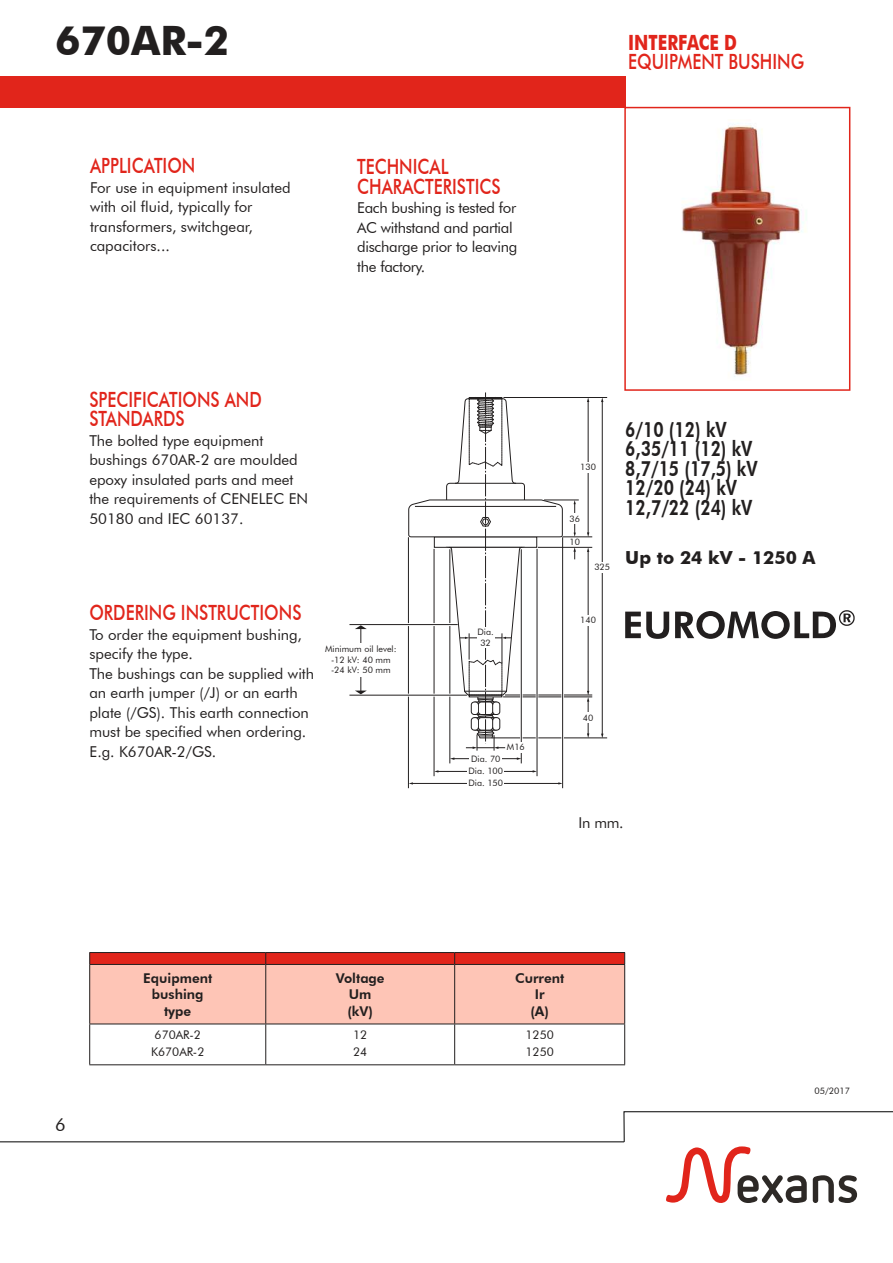
<style>
.page{position:relative;width:893px;height:1263px;background:#fff}
.page>*{position:absolute;margin:0;border:0;box-sizing:border-box;transform-origin:0 0}
.t1{font:700 40.5px "Futura ABT";color:#221f1f}
.t2{font:500 21px/19.5px "Futura BT";color:#e1251b;scale:.8 1}
.t3{font:800 21px/19.5px "Futura ABT";color:#221f1f;scale:.8 1}
.t4{font:700 21px "Futura BT";color:#e1251b;scale:.8 1}
.t5{font:700 18px "Futura ABT";color:#221f1f}
.t6{font:18px "Futura ABT";color:#221f1f}
.t7{font:15px/19.5px "Futura ABT";color:#221f1f}
.t8{font:15px/19.5px "Futura ABT";letter-spacing:-.02em;color:#221f1f}
.t9{font:800 13.5px/16.2px "Futura ABT";color:#221f1f;text-align:center}
.t10{font:12px/17.2px "Futura ABT";color:#221f1f}
.t11{font:9px "Futura ABT";color:#221f1f}
.t12{font:8.85px/10.6px "Futura ABT";color:#221f1f;text-align:center}
</style>
<div class="page">
<div style="left:0;top:76px;width:625px;height:32px;background:#e1251b"></div>
<svg style="left:623px;top:1111px;width:270px;height:92px"></svg>
<hr style="left:0;top:1141px;width:624px;height:1px;background:#000">
<hr style="left:89px;top:1024px;width:1px;height:40px;background:#221f1f">
<hr style="left:265px;top:1024px;width:1px;height:40px;background:#221f1f">
<hr style="left:454px;top:1024px;width:1px;height:40px;background:#221f1f">
<hr style="left:624px;top:1024px;width:1px;height:40px;background:#221f1f">
<hr style="left:89px;top:1064px;width:177px;height:1px;background:#221f1f">
<hr style="left:266px;top:1064px;width:189px;height:1px;background:#221f1f">
<hr style="left:455px;top:1064px;width:170px;height:1px;background:#221f1f">
<svg style="left:89px;top:952px;width:536px;height:72px;background:#f1a698"></svg>
<hr style="left:455px;top:964px;width:170px;height:1px;background:#221f1f">
<hr style="left:438px;top:771px;width:95px;height:1px;background:#221f1f">
<hr style="left:412px;top:783px;width:147px;height:1px;background:#221f1f">
<hr style="left:454px;top:758px;width:64px;height:1px;background:#221f1f">
<hr style="left:450px;top:549px;width:1px;height:214px;background:#221f1f">
<hr style="left:434px;top:549px;width:1px;height:227px;background:#221f1f">
<hr style="left:492px;top:738px;width:115px;height:1px;background:#221f1f">
<div style="left:467px;top:778px;width:37px;height:11px;background:#fff"></div>
<div style="left:467px;top:766px;width:37px;height:10px;background:#fff"></div>
<div style="left:470px;top:754px;width:32px;height:10px;background:#fff"></div>
<hr style="left:602px;top:401px;width:1px;height:333px;background:#221f1f">
<div style="left:594px;top:562px;width:17px;height:10px;background:#fff"></div>
<hr style="left:503px;top:397px;width:104px;height:1px;background:#221f1f">
<hr style="left:521px;top:549px;width:1px;height:214px;background:#221f1f">
<hr style="left:537px;top:549px;width:1px;height:227px;background:#221f1f">
<hr style="left:408px;top:537px;width:1px;height:251px;background:#221f1f">
<hr style="left:562px;top:537px;width:1px;height:251px;background:#221f1f">
<div style="left:510px;top:742px;width:21px;height:10px;background:#fff"></div>
<hr style="left:360px;top:628px;width:1px;height:63px;background:#221f1f">
<svg style="left:355px;top:690px;width:12px;height:4px"></svg>
<svg style="left:355px;top:625px;width:12px;height:4px"></svg>
<div style="left:323px;top:643px;width:76px;height:34px;background:#fff"></div>
<hr style="left:349px;top:624px;width:109px;height:1px;background:#221f1f">
<hr style="left:349px;top:695px;width:118px;height:1px;background:#221f1f">
<svg style="left:408px;top:392px;width:184px;height:359px"></svg>
<div style="left:477px;top:627px;width:17px;height:21px;background:#fff"></div>
<hr style="left:455px;top:483px;width:61px;height:1px;background:#221f1f">
<hr style="left:415px;top:506px;width:141px;height:1px;background:#221f1f">
<svg style="left:625px;top:612px;width:44px;height:27px"></svg>
<svg style="left:675px;top:610px;width:180px;height:29px"></svg>
<div style="left:624px;top:107px;width:226px;height:284px;border:2px solid #e1251b"></div>
<img style="left:682px;top:124px;width:125px;height:253px">
<h1 class="t1" style="left:55px;top:25px;width:175px">670AR-2</h1>
<h2 class="t4" style="left:628px;top:35px;width:138px">INTERFACE D</h2>
<h2 class="t2" style="left:628px;top:54px;width:221px">EQUIPMENT BUSHING</h2>
<h2 class="t2" style="left:90px;top:158px;width:133px">APPLICATION</h2>
<p class="t7" style="left:90px;top:179px;width:202px">For use in equipment insulated with oil fluid, typically for transformers, switchgear, capacitors...</p>
<h2 class="t2" style="left:357px;top:158px;width:181px">TECHNICAL<br>CHARACTERISTICS</h2>
<p class="t8" style="left:357px;top:199px;width:162px">Each bushing is tested for<br>AC withstand and partial discharge prior to leaving the factory.</p>
<h2 class="t2" style="left:89px;top:391px;width:217px">SPECIFICATIONS AND<br>STANDARDS</h2>
<p class="t7" style="left:89px;top:432px;width:220px">The bolted type equipment bushings 670AR-2 are moulded epoxy insulated parts and meet the requirements of CENELEC EN<br>50180 and IEC 60137.</p>
<h2 class="t2" style="left:89px;top:605px;width:267px">ORDERING INSTRUCTIONS</h2>
<p class="t7" style="left:89px;top:626px;width:226px">To order the equipment bushing, specify the type.<br>The bushings can be supplied with an earth jumper (/J) or an earth plate (/GS). This earth connection must be specified when ordering.<br>E.g. K670AR-2/GS.</p>
<p class="t12" style="left:325px;top:644px;width:73px">Minimum oil level: -12 kV: 40 mm -24 kV: 50 mm</p>
<p class="t12" style="left:477px;top:627px;width:18px">Dia.<br>32</p>
<p class="t12" style="left:507px;top:742px;width:19px">M16</p>
<p class="t12" style="left:468px;top:753px;width:36px;line-height:12.5px;text-align:left">Dia. 70<br>Dia. 100<br>Dia. 150</p>
<p class="t12" style="left:580px;top:462px;width:17px">130</p>
<p class="t12" style="left:569px;top:514px;width:12px">36</p>
<p class="t12" style="left:569px;top:537px;width:12px">10</p>
<p class="t12" style="left:594px;top:563px;width:17px">325</p>
<h2 class="t3" style="left:625px;top:421px;width:167px">6/10 (12) kV<br>6,35/11 (12) kV<br>8,7/15 (17,5) kV<br>12/20 (24) kV<br>12,7/22 (24) kV</h2>
<p class="t5" style="left:625px;top:551px;width:192px">Up to 24 kV - 1250 A</p>
<p class="t12" style="left:580px;top:616px;width:17px">140</p>
<p class="t12" style="left:583px;top:713px;width:12px">40</p>
<p class="t7" style="left:579px;top:814px;width:47px">In mm.</p>
<p class="t6" style="left:55px;top:1117px;width:12px">6</p>
<p class="t9" style="left:143px;top:971px;width:71px">Equipment bushing type</p>
<p class="t9" style="left:336px;top:971px;width:50px">Voltage<br>Um (kV)</p>
<p class="t9" style="left:515px;top:971px;width:51px">Current<br>Ir<br>(A)</p>
<p class="t10" style="left:151px;top:1027px;width:55px">670AR-2<br>K670AR-2</p>
<p class="t10" style="left:353px;top:1027px;width:16px">12<br>24</p>
<p class="t10" style="left:525px;top:1027px;width:30px">1250<br>1250</p>
<p class="t11" style="left:814px;top:1087px;width:37px">05/2017</p>
</div>
